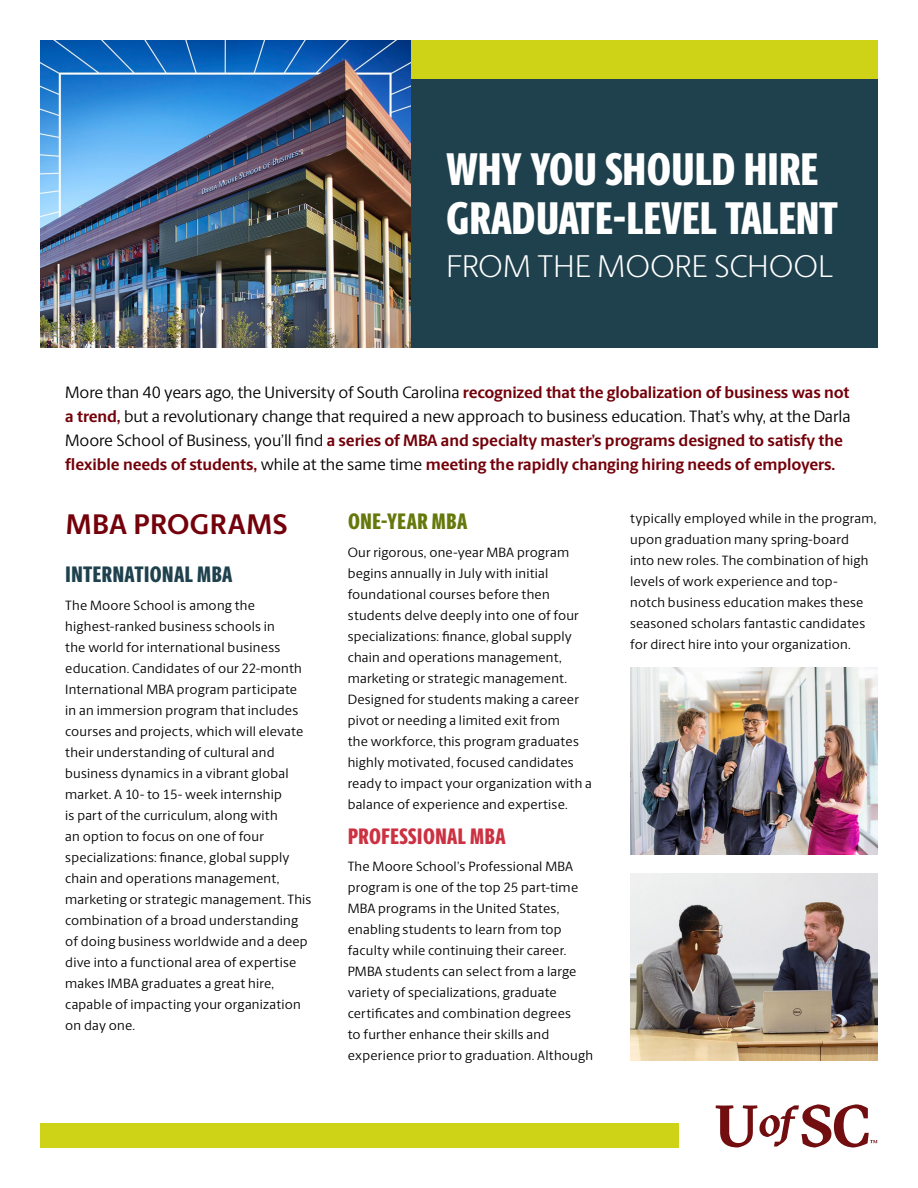
<style>
.page{position:relative;width:918px;height:1188px;background:#fff}
.page>*{position:absolute;margin:0;border:0;box-sizing:border-box;transform-origin:0 0}
.t1{font:800 45.9px/49.1px "Berlingske Sans X Cn";letter-spacing:.005em;color:#fff}
.t2{font:300 31.5px "Berlingske Sans";letter-spacing:.015em;color:#fff}
.t3{font:700 28.5px "Berlingske Sans";letter-spacing:.02em;color:#73000a}
.t4{font:800 22.5px "Berlingske Sans X Cn";letter-spacing:.025em;color:#1f414d}
.t5{font:800 22.5px "Berlingske Sans X Cn";letter-spacing:.025em;color:#cc3142}
.t6{font:800 22.5px "Berlingske Sans X Cn";letter-spacing:.025em;color:#65780b}
.t7{font:700 16.5px/24px "Berlingske Sans";letter-spacing:-.005em;color:#73000a}
.t8{font:13.5px/21px "Berlingske Sans";letter-spacing:.015em;color:#000}
.s1{font-weight:400;color:#000}
</style>
<div class="page">
<img style="left:40px;top:40px;width:371px;height:308px">
<div style="left:411px;top:40px;width:467px;height:39px;background:#ced318"></div>
<div style="left:411px;top:79px;width:467px;height:269px;background:#1f414d"></div>
<img style="left:630px;top:668px;width:248px;height:187px">
<img style="left:630px;top:874px;width:248px;height:187px">
<div style="left:40px;top:1123px;width:639px;height:25px;background:#ced318"></div>
<svg style="left:716px;top:1104px;width:162px;height:43px"></svg>
<p class="t1" style="left:447px;top:144px;width:393px">WHY YOU SHOULD HIRE<br>GRADUATE-LEVEL TALENT</p>
<p class="t2" style="left:446px;top:245px;width:387px">FROM THE MOORE SCHOOL</p>
<p class="t7" style="left:65px;top:380px;width:787px"><span class="s1">More than 40 years ago, the University of South Carolina</span> recognized that the globalization of business was not a trend, <span class="s1">but a revolutionary change that required a new approach to business education. That’s why, at the Darla Moore School of Business, you’ll find</span> a series of MBA and specialty master’s programs designed to satisfy the flexible needs of students, <span class="s1">while at the same time</span> meeting the rapidly changing hiring needs of employers.</p>
<p class="t3" style="left:66px;top:503px;width:223px">MBA PROGRAMS</p>
<p class="t4" style="left:66px;top:557px;width:168px">INTERNATIONAL MBA</p>
<p class="t8" style="left:65px;top:594px;width:248px">The Moore School is among the highest-ranked business schools in<br>the world for international business education. Candidates of our 22-month International MBA program participate in an immersion program that includes courses and projects, which will elevate their understanding of cultural and business dynamics in a vibrant global market. A 10- to 15- week internship<br>is part of the curriculum, along with<br>an option to focus on one of four specializations: finance, global supply chain and operations management, marketing or strategic management. This combination of a broad understanding of doing business worldwide and a deep dive into a functional area of expertise makes IMBA graduates a great hire, capable of impacting your organization on day one.</p>
<p class="t6" style="left:348px;top:505px;width:121px">ONE-YEAR MBA</p>
<p class="t8" style="left:348px;top:542px;width:246px">Our rigorous, one-year MBA program begins annually in July with initial foundational courses before then students delve deeply into one of four specializations: finance, global supply chain and operations management, marketing or strategic management.<br>Designed for students making a career pivot or needing a limited exit from<br>the workforce, this program graduates highly motivated, focused candidates ready to impact your organization with a balance of experience and expertise.</p>
<p class="t5" style="left:348px;top:819px;width:159px">PROFESSIONAL MBA</p>
<p class="t8" style="left:348px;top:856px;width:247px">The Moore School’s Professional MBA program is one of the top 25 part-time MBA programs in the United States, enabling students to learn from top faculty while continuing their career.<br>PMBA students can select from a large variety of specializations, graduate certificates and combination degrees<br>to further enhance their skills and experience prior to graduation. Although</p>
<p class="t8" style="left:630px;top:507px;width:248px">typically employed while in the program, upon graduation many spring-board<br>into new roles. The combination of high levels of work experience and top-<br>notch business education makes these seasoned scholars fantastic candidates for direct hire into your organization.</p>
</div>
